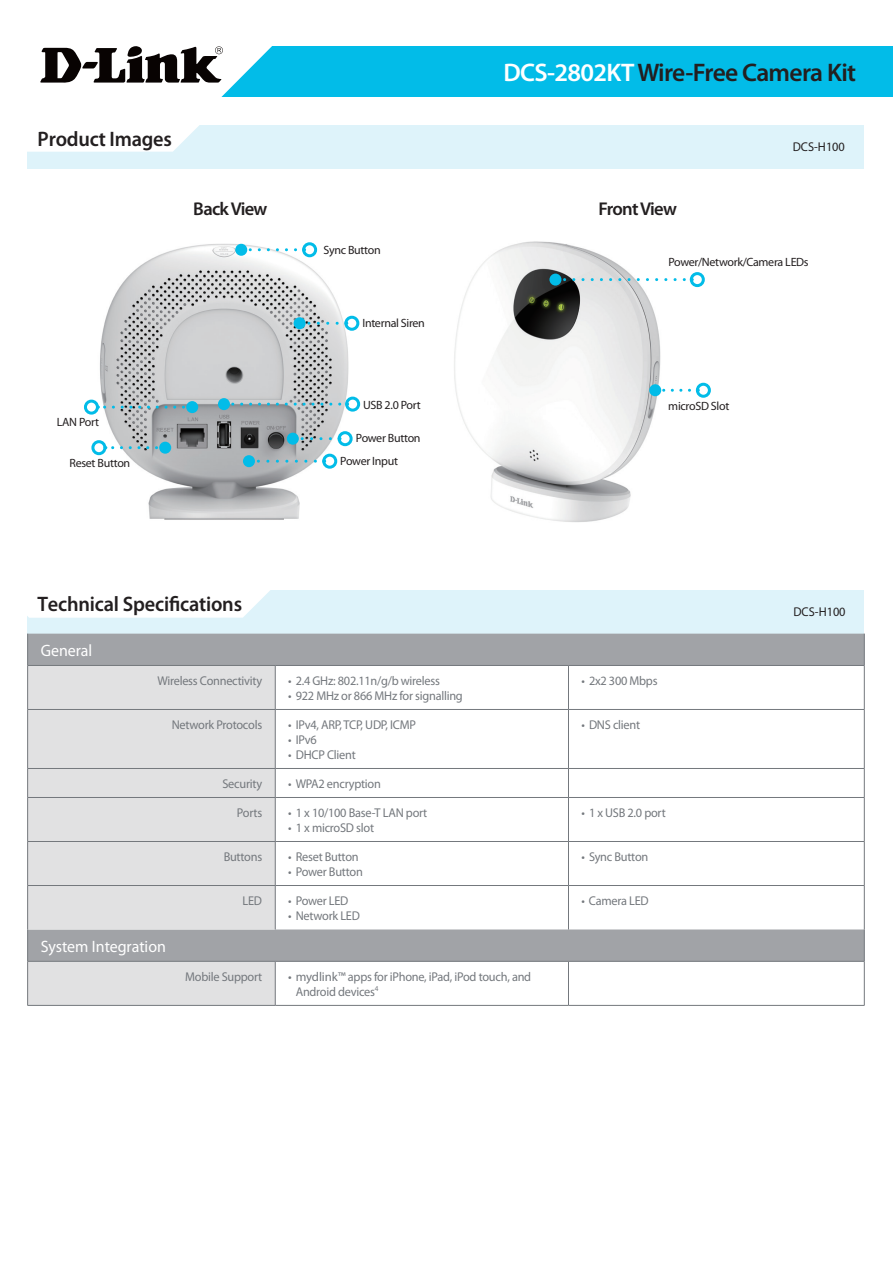
<style>
.page{position:relative;width:893px;height:1263px;background:#fff}
.page>*{position:absolute;margin:0;border:0;box-sizing:border-box;transform-origin:0 0}
.t1{font:600 25.5px "Myriad Pro";letter-spacing:-.025em;color:#231f20}
.t2{font:600 21px "Myriad Pro";letter-spacing:-.01em;color:#231f20}
.t3{font:600 18.6px "Myriad Pro";letter-spacing:-.04em;color:#231f20}
.t4{font:16.5px "Myriad Pro";color:#fff}
.t5{font:12.75px/15px "Myriad Pro";letter-spacing:-.02em;color:#74787d}
.t6{font:12.75px "Myriad Pro";color:#231f20}
.t7{font:12px/22.6px "Myriad Pro";letter-spacing:-.025em;color:#231f20}
.s1{color:#fff}
.s2{font-size:12.9px}
</style>
<div class="page">
<div style="left:210px;top:46px;width:683px;height:51px;background:#02bce8"></div>
<svg style="left:40px;top:46px;width:232px;height:51px;fill:#fff"></svg>
<svg style="left:40px;top:46px;width:183px;height:36px"></svg>
<div style="left:27px;top:590px;width:837px;height:44px;background:#def3fa"></div>
<svg style="left:27px;top:590px;width:243px;height:28px;background:#fcfefe"></svg>
<svg style="left:28px;top:634px;width:836px;height:327px"></svg>
<svg style="left:28px;top:666px;width:247px;height:339px;background:#dadadc"></svg>
<hr style="left:864px;top:634px;width:1px;height:31px;background:#74787d">
<hr style="left:864px;top:929px;width:1px;height:32px;background:#74787d">
<hr style="left:27px;top:634px;width:1px;height:31px;background:#74787d">
<hr style="left:27px;top:768px;width:248px;height:1px;background:#74787d">
<hr style="left:27px;top:797px;width:248px;height:1px;background:#74787d">
<hr style="left:27px;top:841px;width:248px;height:1px;background:#74787d">
<hr style="left:27px;top:885px;width:248px;height:1px;background:#74787d">
<hr style="left:568px;top:666px;width:1px;height:43px;background:#74787d">
<hr style="left:568px;top:768px;width:296px;height:1px;background:#74787d">
<hr style="left:568px;top:797px;width:296px;height:1px;background:#74787d">
<hr style="left:568px;top:841px;width:296px;height:1px;background:#74787d">
<hr style="left:568px;top:885px;width:296px;height:1px;background:#74787d">
<hr style="left:275px;top:768px;width:293px;height:1px;background:#74787d">
<hr style="left:275px;top:797px;width:293px;height:1px;background:#74787d">
<hr style="left:275px;top:841px;width:293px;height:1px;background:#74787d">
<hr style="left:275px;top:885px;width:293px;height:1px;background:#74787d">
<hr style="left:568px;top:961px;width:1px;height:44px;background:#74787d">
<hr style="left:275px;top:665px;width:293px;height:1px;background:#74787d">
<hr style="left:568px;top:665px;width:296px;height:1px;background:#74787d">
<hr style="left:275px;top:666px;width:1px;height:43px;background:#74787d">
<hr style="left:864px;top:666px;width:1px;height:43px;background:#74787d">
<hr style="left:275px;top:709px;width:293px;height:1px;background:#74787d">
<hr style="left:568px;top:709px;width:296px;height:1px;background:#74787d">
<hr style="left:275px;top:961px;width:293px;height:1px;background:#74787d">
<hr style="left:275px;top:961px;width:1px;height:44px;background:#74787d">
<hr style="left:568px;top:961px;width:296px;height:1px;background:#74787d">
<hr style="left:864px;top:961px;width:1px;height:44px;background:#74787d">
<hr style="left:275px;top:1005px;width:293px;height:1px;background:#74787d">
<hr style="left:568px;top:1005px;width:296px;height:1px;background:#74787d">
<hr style="left:27px;top:666px;width:1px;height:43px;background:#74787d">
<hr style="left:27px;top:1005px;width:248px;height:1px;background:#74787d">
<hr style="left:27px;top:665px;width:248px;height:1px;background:#74787d">
<hr style="left:27px;top:709px;width:248px;height:1px;background:#74787d">
<hr style="left:27px;top:710px;width:1px;height:58px;background:#74787d">
<svg style="left:27px;top:769px;width:1px;height:28px"></svg>
<hr style="left:27px;top:798px;width:1px;height:43px;background:#74787d">
<hr style="left:27px;top:842px;width:1px;height:43px;background:#74787d">
<hr style="left:27px;top:886px;width:1px;height:43px;background:#74787d">
<hr style="left:864px;top:710px;width:1px;height:58px;background:#74787d">
<svg style="left:864px;top:769px;width:1px;height:28px"></svg>
<hr style="left:864px;top:798px;width:1px;height:43px;background:#74787d">
<hr style="left:864px;top:842px;width:1px;height:43px;background:#74787d">
<hr style="left:864px;top:886px;width:1px;height:43px;background:#74787d">
<hr style="left:275px;top:710px;width:1px;height:58px;background:#74787d">
<hr style="left:568px;top:710px;width:1px;height:58px;background:#74787d">
<svg style="left:275px;top:769px;width:1px;height:28px"></svg>
<svg style="left:568px;top:769px;width:1px;height:28px"></svg>
<hr style="left:275px;top:798px;width:1px;height:43px;background:#74787d">
<hr style="left:568px;top:798px;width:1px;height:43px;background:#74787d">
<hr style="left:275px;top:842px;width:1px;height:43px;background:#74787d">
<hr style="left:568px;top:842px;width:1px;height:43px;background:#74787d">
<hr style="left:275px;top:886px;width:1px;height:43px;background:#74787d">
<hr style="left:568px;top:886px;width:1px;height:43px;background:#74787d">
<hr style="left:27px;top:929px;width:1px;height:32px;background:#74787d">
<hr style="left:27px;top:961px;width:248px;height:1px;background:#74787d">
<hr style="left:27px;top:961px;width:1px;height:44px;background:#74787d">
<div style="left:27px;top:125px;width:837px;height:44px;background:#def3fa"></div>
<svg style="left:27px;top:125px;width:172px;height:27px;background:#fcfdfe"></svg>
<img style="left:84px;top:242px;width:277px;height:278px">
<svg style="left:250px;top:248px;width:52px;height:3px"></svg>
<div style="left:235px;top:244px;width:12px;height:12px;background:#02bce8;border-radius:50%"></div>
<div style="left:302px;top:242px;width:15px;height:15px;border:3px solid #02bce8;border-radius:50%"></div>
<svg style="left:99px;top:406px;width:85px;height:3px"></svg>
<div style="left:186px;top:401px;width:12px;height:12px;background:#02bce8;border-radius:50%"></div>
<div style="left:84px;top:400px;width:15px;height:15px;border:3px solid #02bce8;border-radius:50%"></div>
<svg style="left:233px;top:403px;width:112px;height:3px"></svg>
<div style="left:218px;top:398px;width:12px;height:12px;background:#02bce8;border-radius:50%"></div>
<div style="left:345px;top:397px;width:15px;height:15px;border:3px solid #02bce8;border-radius:50%"></div>
<svg style="left:302px;top:437px;width:36px;height:3px"></svg>
<div style="left:287px;top:433px;width:12px;height:12px;background:#02bce8;border-radius:50%"></div>
<div style="left:338px;top:431px;width:15px;height:15px;border:3px solid #02bce8;border-radius:50%"></div>
<svg style="left:258px;top:460px;width:64px;height:3px"></svg>
<div style="left:243px;top:455px;width:12px;height:12px;background:#02bce8;border-radius:50%"></div>
<div style="left:322px;top:454px;width:15px;height:15px;border:3px solid #02bce8;border-radius:50%"></div>
<img style="left:454px;top:241px;width:219px;height:281px">
<svg style="left:664px;top:389px;width:32px;height:3px"></svg>
<div style="left:649px;top:384px;width:12px;height:12px;background:#02bce8;border-radius:50%"></div>
<div style="left:696px;top:383px;width:15px;height:15px;border:3px solid #02bce8;border-radius:50%"></div>
<svg style="left:564px;top:278px;width:126px;height:3px"></svg>
<div style="left:549px;top:274px;width:12px;height:12px;background:#02bce8;border-radius:50%"></div>
<div style="left:690px;top:272px;width:15px;height:15px;border:3px solid #02bce8;border-radius:50%"></div>
<svg style="left:106px;top:446px;width:51px;height:3px"></svg>
<div style="left:159px;top:442px;width:12px;height:12px;background:#02bce8;border-radius:50%"></div>
<div style="left:91px;top:440px;width:15px;height:15px;border:3px solid #02bce8;border-radius:50%"></div>
<svg style="left:309px;top:322px;width:35px;height:3px"></svg>
<div style="left:294px;top:317px;width:12px;height:12px;background:#02bce8;border-radius:50%"></div>
<div style="left:344px;top:316px;width:15px;height:15px;border:3px solid #02bce8;border-radius:50%"></div>
<h2 class="t2" style="left:38px;top:125px;width:136px">Product Images</h2>
<h1 class="t1" style="left:503px;top:56px;width:354px"><span class="s1">DCS-2802KT</span> Wire-Free Camera Kit</h1>
<p class="t6" style="left:793px;top:139px;width:54px">DCS-H100</p>
<h3 class="t3" style="left:193px;top:196px;width:76px">Back View</h3>
<h3 class="t3" style="left:599px;top:196px;width:80px">Front View</h3>
<p class="t7" style="left:323px;top:238px;width:59px">Sync Button</p>
<p class="t7" style="left:668px;top:251px;width:142px">Power/Network/Camera LEDs</p>
<p class="t7" style="left:362px;top:312px;width:64px">Internal Siren</p>
<p class="t7" style="left:57px;top:410px;width:44px">LAN Port</p>
<p class="t7" style="left:70px;top:452px;width:62px">Reset Button</p>
<p class="t7" style="left:363px;top:393px;width:59px">USB 2.0 Port</p>
<p class="t7" style="left:340px;top:426px;width:82px;text-indent:16px">Power Button<br>Power Input</p>
<p class="t7" style="left:668px;top:394px;width:63px">microSD Slot</p>
<h2 class="t2" style="left:38px;top:590px;width:206px">Technical Specifications</h2>
<p class="t4" style="left:41px;top:640px;width:53px">General</p>
<p class="t5" style="left:158px;top:673px;width:106px">Wireless Connectivity</p>
<p class="t5" style="left:288px;top:673px;width:153px">• 2.4 GHz: 802.11n/g/b wireless</p>
<p class="t5" style="left:288px;top:688px;width:176px">• 922 MHz or 866 MHz for signalling</p>
<p class="t5" style="left:172px;top:717px;width:92px">Network Protocols</p>
<p class="t5" style="left:288px;top:717px;width:129px">• IPv4, ARP, TCP, UDP, ICMP</p>
<p class="t5" style="left:288px;top:732px;width:30px">• IPv6</p>
<p class="t5" style="left:288px;top:747px;width:69px">• DHCP Client</p>
<p class="t5" style="left:222px;top:776px;width:41px">Security</p>
<p class="t5" style="left:288px;top:776px;width:94px">• WPA2 encryption</p>
<p class="t5" style="left:237px;top:805px;width:27px">Ports</p>
<p class="t5" style="left:288px;top:805px;width:141px">• 1 x 10/100 Base-T LAN port</p>
<p class="t5" style="left:288px;top:820px;width:87px">• 1 x microSD slot</p>
<p class="t5" style="left:224px;top:849px;width:40px">Buttons</p>
<p class="t5" style="left:288px;top:849px;width:72px">• Reset Button</p>
<p class="t5" style="left:288px;top:864px;width:76px">• Power Button</p>
<p class="t4" style="left:41px;top:936px;width:127px">System Integration</p>
<p class="t5" style="left:243px;top:893px;width:21px">LED</p>
<p class="t5" style="left:288px;top:893px;width:62px">• Power LED</p>
<p class="t5" style="left:288px;top:908px;width:73px">• Network LED</p>
<p class="t5" style="left:185px;top:969px;width:79px">Mobile Support</p>
<p class="t5" style="left:296px;top:969px;width:237px;text-indent:-8px"><span class="s2">• mydlink™</span> apps for iPhone, iPad, iPod touch, and<br>Android devices<sup>4</sup></p>
<p class="t5" style="left:581px;top:673px;width:78px">• 2x2 300 Mbps</p>
<p class="t5" style="left:581px;top:717px;width:60px">• DNS client</p>
<p class="t5" style="left:581px;top:805px;width:86px">• 1 x USB 2.0 port</p>
<p class="t5" style="left:581px;top:849px;width:68px">• Sync Button</p>
<p class="t5" style="left:581px;top:893px;width:69px">• Camera LED</p>
<p class="t6" style="left:793px;top:604px;width:54px">DCS-H100</p>
</div>
